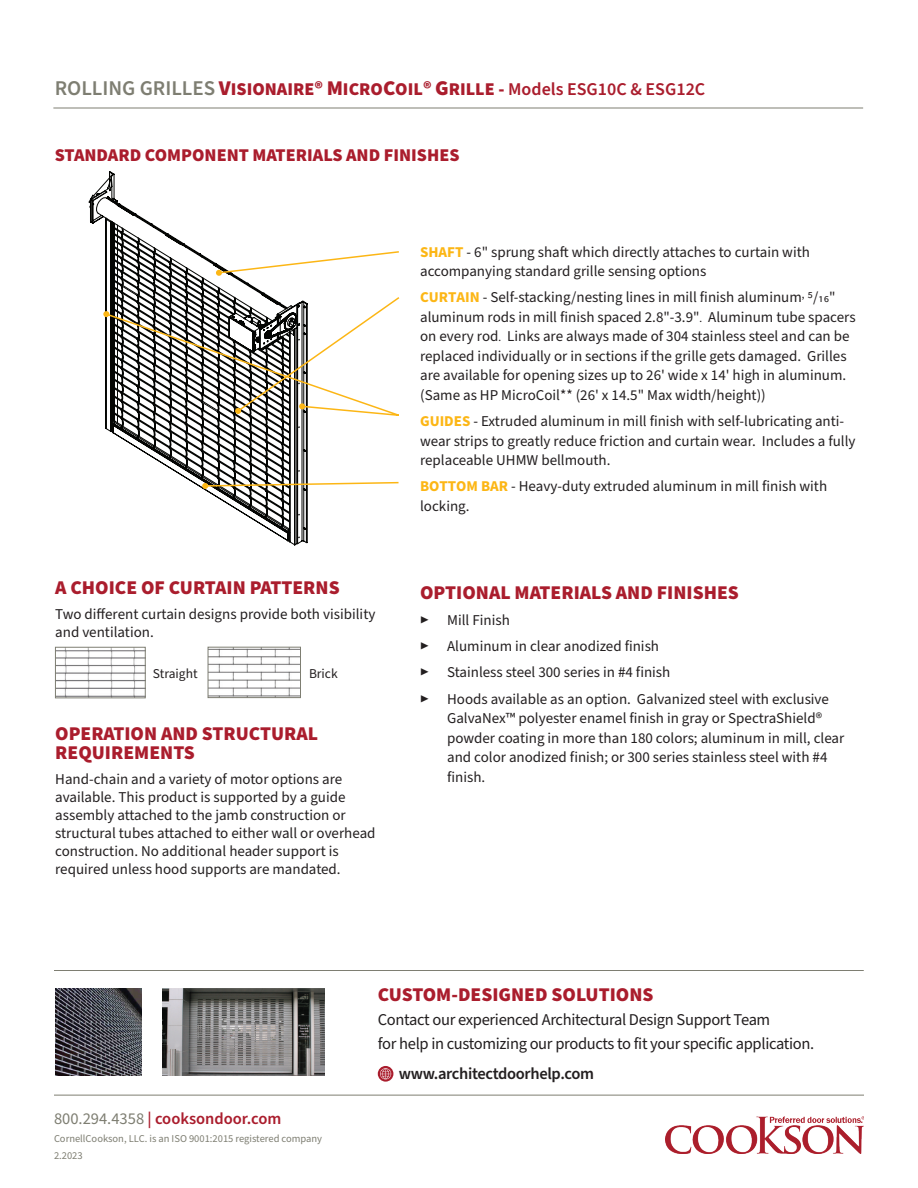
<style>
.page{position:relative;width:918px;height:1188px;background:#fff}
.page>*{position:absolute;margin:0;border:0;box-sizing:border-box;transform-origin:0 0}
.t1{font:900 19.5px/19.5px "Source Sans Pro";color:#aa1d2d}
.t2{font:900 18px "Source Sans Pro";color:#aa1d2d}
.t3{font:16.5px/24px "Source Sans Pro";letter-spacing:-.02em;color:#231f20}
.t4{font:600 16.5px "Source Sans Pro";color:#aa1d2d}
.t5{font:600 16.5px "Source Sans Pro";letter-spacing:-.02em;color:#231f20}
.t6{font:15px/19.5px "Source Sans Pro";color:#231f20}
.t7{font:13.5px "Source Sans Pro";color:#231f20}
.t8{font:10.5px/17.4px "Source Sans Pro";color:#7e7e72}
.s1{font-weight:600;font-size:21px;color:#7e7e72}
.s2{font-size:21px}
.s3{font-weight:600}
.s4{font-weight:700;color:#fcb615}
.s5{font-weight:400;color:#7e7e72}
</style>
<div class="page">
<hr style="left:54px;top:1095px;width:810px;height:1px;background:#7e7e72">
<hr style="left:54px;top:970px;width:810px;height:1px;background:#7e7e72">
<hr style="left:53px;top:108px;width:810px;height:1px;background:#7e7e72">
<img style="left:665px;top:1116px;width:199px;height:37px">
<img style="left:162px;top:989px;width:162px;height:86px">
<img style="left:55px;top:989px;width:87px;height:86px">
<svg style="left:89px;top:175px;width:311px;height:367px"></svg>
<img style="left:210px;top:649px;width:89px;height:47px">
<div style="left:208px;top:647px;width:93px;height:51px;border:1px solid #7e7e72"></div>
<img style="left:57px;top:649px;width:86px;height:47px">
<div style="left:55px;top:647px;width:90px;height:51px;border:1px solid #7e7e72"></div>
<svg style="left:378px;top:1066px;width:15px;height:16px"></svg>
<svg style="left:380px;top:1068px;width:11px;height:11px"></svg>
<p class="t2" style="left:55px;top:77px;width:652px"><span class="s1">ROLLING GRILLES</span> <span class="s2">V</span>ISIONAIRE® <span class="s2">M</span>ICRO<span class="s2">C</span>OIL® <span class="s2">G</span>RILLE - <span class="s3">Models ESG10C &amp; ESG12C</span></p>
<p class="t2" style="left:55px;top:143px;width:406px">STANDARD COMPONENT MATERIALS AND FINISHES</p>
<h1 class="t1" style="left:55px;top:578px;width:286px">A CHOICE OF CURTAIN PATTERNS</h1>
<p class="t6" style="left:55px;top:605px;width:322px;line-height:18px">Two different curtain designs provide both visibility and ventilation.</p>
<p class="t7" style="left:153px;top:665px;width:46px">Straight</p>
<p class="t7" style="left:309px;top:665px;width:30px">Brick</p>
<h1 class="t1" style="left:55px;top:724px;width:264px">OPERATION AND STRUCTURAL<br>REQUIREMENTS</h1>
<p class="t6" style="left:55px;top:770px;width:322px;line-height:18px">Hand-chain and a variety of motor options are available. This product is supported by a guide assembly attached to the jamb construction or structural tubes attached to either wall or overhead construction. No additional header support is required unless hood supports are mandated.</p>
<p class="t6" style="left:420px;top:242px;width:391px"><span class="s4">SHAFT</span> - 6" sprung shaft which directly attaches to curtain with accompanying standard grille sensing options</p>
<p class="t6" style="left:420px;top:288px;width:437px"><span class="s4">CURTAIN</span> - Self-stacking/nesting lines in mill finish aluminum, 5/16" aluminum rods in mill finish spaced 2.8"-3.9". Aluminum tube spacers on every rod. Links are always made of 304 stainless steel and can be replaced individually or in sections if the grille gets damaged. Grilles are available for opening sizes up to 26' wide x 14' high in aluminum. (Same as HP MicroCoil** (26' x 14.5" Max width/height))</p>
<p class="t6" style="left:420px;top:412px;width:437px"><span class="s4">GUIDES</span> - Extruded aluminum in mill finish with self-lubricating anti&shy;wear strips to greatly reduce friction and curtain wear. Includes a fully replaceable UHMW bellmouth.</p>
<p class="t6" style="left:420px;top:477px;width:409px"><span class="s4">BOTTOM BAR</span> - Heavy-duty extruded aluminum in mill finish with locking.</p>
<h1 class="t1" style="left:420px;top:583px;width:320px">OPTIONAL MATERIALS AND FINISHES</h1>
<p class="t6" style="left:420px;top:607px;width:410px;line-height:26.2px">▶ Mill Finish<br>▶ Aluminum in clear anodized finish<br>▶ Stainless steel 300 series in #4 finish<br>▶ Hoods available as an option. Galvanized steel with exclusive</p>
<p class="t6" style="left:447px;top:709px;width:399px">GalvaNex™ polyester enamel finish in gray or SpectraShield® powder coating in more than 180 colors; aluminum in mill, clear and color anodized finish; or 300 series stainless steel with #4 finish.</p>
<p class="t4" style="left:54px;top:1107px;width:229px"><span class="s5">800.294.4358</span> | cooksondoor.com</p>
<p class="t8" style="left:54px;top:1130px;width:270px">CornellCookson, LLC. is an ISO 9001:2015 registered company<br>2.2023</p>
<h1 class="t1" style="left:378px;top:986px;width:277px">CUSTOM-DESIGNED SOLUTIONS</h1>
<p class="t3" style="left:378px;top:1009px;width:438px">Contact our experienced Architectural Design Support Team<br>for help in customizing our products to fit your specific application.</p>
<p class="t5" style="left:399px;top:1062px;width:197px">www.architectdoorhelp.com</p>
</div>
